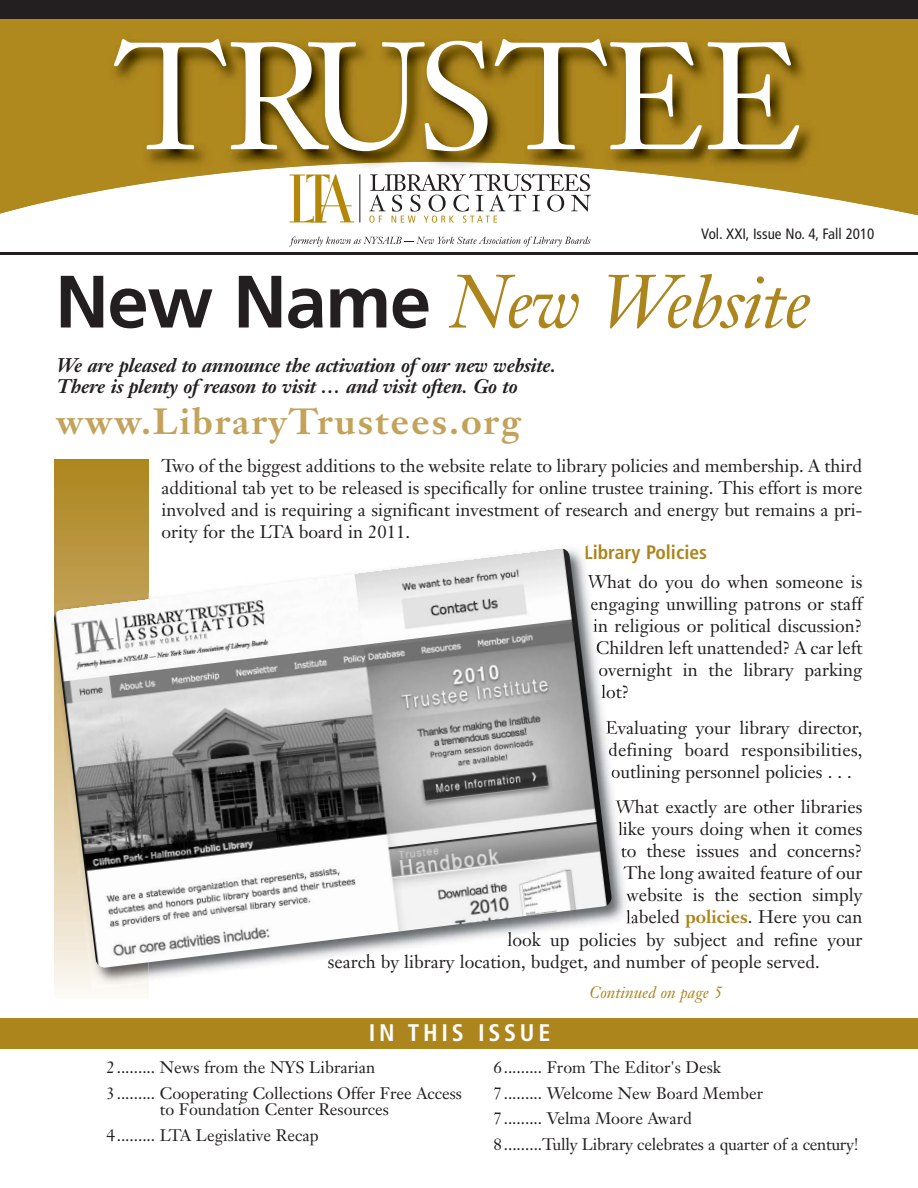
<style>
.page{position:relative;width:918px;height:1188px;background:#fff}
.page>*{position:absolute;margin:0;border:0;box-sizing:border-box;transform-origin:0 0}
.t1{font:150px "Janson Text";color:#fff;scale:.95 1}
.t2{font:italic 74.1px "Janson Text";letter-spacing:-.015em;color:#ad851d}
.t3{font:700 36px "Janson Text";letter-spacing:.055em;color:#c3a35b}
.t4{font:700 condensed 24px "Frutiger";letter-spacing:.155em;color:#fff}
.t5{font:italic 700 19.5px/21px "Janson Text";letter-spacing:-.015em;color:#231f20}
.t6{font:700 condensed 19.5px "Frutiger";color:#ad851d}
.t7{font:18px/22px "Janson Text";color:#231f20;text-align:justify}
.t8{font:16.5px/25.5px "Janson Text";color:#231f20}
.t9{font:italic 16.5px "Janson Text";color:#ad851d}
.t10{font:condensed 15px "Frutiger";color:#231f20}
.s1{font-family:"Frutiger";font-weight:700;font-style:normal;color:#231f20}
.s2{font-weight:700;color:#ad851d}
</style>
<div class="page">
<svg style="left:54px;top:459px;width:94px;height:535px;background:#b59136"></svg>
<img style="left:0;top:19px;width:918px;height:200px">
<hr style="left:0;top:252px;width:918px;height:3px;background:#231f20">
<div style="left:0;top:1018px;width:918px;height:30px;background:#ad851d"></div>
<svg style="left:369px;top:174px;width:222px;height:49px"></svg>
<hr style="left:359px;top:174px;width:1px;height:49px;background:#231f20">
<svg style="left:290px;top:175px;width:64px;height:47px"></svg>
<svg style="left:289px;top:237px;width:302px;height:9px"></svg>
<div style="left:0;top:0;width:918px;height:19px;background:#231f20"></div>
<img style="left:52px;top:539px;width:578px;height:444px">
<img style="left:54px;top:968px;width:94px;height:22px">
<svg style="left:612px;top:770px;width:4px;height:8px"></svg>
<svg style="left:615px;top:800px;width:5px;height:13px"></svg>
<svg style="left:618px;top:822px;width:5px;height:13px"></svg>
<svg style="left:621px;top:848px;width:5px;height:10px"></svg>
<svg style="left:623px;top:866px;width:5px;height:13px"></svg>
<svg style="left:626px;top:894px;width:5px;height:8px"></svg>
<img style="left:626px;top:910px;width:8px;height:14px">
<img style="left:53px;top:548px;width:559px;height:420px">
<h1 class="t1" style="left:115px;top:2px;width:724px">TRUSTEE</h1>
<p class="t10" style="left:701px;top:225px;width:175px">Vol. XXI, Issue No. 4, Fall 2010</p>
<h2 class="t2" style="left:55px;top:256px;width:758px"><span class="s1">New Name</span> New Website</h2>
<p class="t5" style="left:57px;top:355px;width:500px">We are pleased to announce the activation of our new website.<br>There is plenty of reason to visit … and visit often. Go to</p>
<h3 class="t3" style="left:56px;top:398px;width:466px">www.LibraryTrustees.org</h3>
<p class="t7" style="left:162px;top:455px;width:703px">Two of the biggest additions to the website relate to library policies and membership. A third additional tab yet to be released is specifically for online trustee training. This effort is more involved and is requiring a significant investment of research and energy but remains a pri&shy;ority for the LTA board in 2011.</p>
<p class="t6" style="left:584px;top:541px;width:125px">Library Policies</p>
<p class="t7" style="left:588px;top:570px;width:276px">What do you do when someone is</p>
<p class="t7" style="left:590px;top:592px;width:274px">engaging unwilling patrons or staff</p>
<p class="t7" style="left:593px;top:614px;width:271px">in religious or political discussion?</p>
<p class="t7" style="left:596px;top:636px;width:268px">Children left unattended? A car left</p>
<p class="t7" style="left:598px;top:659px;width:266px">overnight in the library parking</p>
<p class="t7" style="left:601px;top:681px;width:30px">lot?</p>
<p class="t7" style="left:606px;top:716px;width:259px">Evaluating your library director, defining board responsibilities, outlining personnel policies . . .</p>
<p class="t7" style="left:615px;top:796px;width:249px">What exactly are other libraries</p>
<p class="t7" style="left:618px;top:818px;width:246px">like yours doing when it comes</p>
<p class="t7" style="left:621px;top:840px;width:243px">to these issues and concerns?</p>
<p class="t7" style="left:623px;top:862px;width:241px">The long awaited feature of our</p>
<p class="t7" style="left:626px;top:884px;width:238px">website is the section simply</p>
<p class="t7" style="left:626px;top:906px;width:238px">labeled <span class="s2">policies</span>. Here you can</p>
<p class="t7" style="left:507px;top:928px;width:357px">look up policies by subject and refine your</p>
<p class="t7" style="left:328px;top:950px;width:494px">search by library location, budget, and number of people served.</p>
<p class="t9" style="left:590px;top:982px;width:134px">Continued on page 5</p>
<h3 class="t4" style="left:369px;top:1019px;width:183px">IN THIS ISSUE</h3>
<p class="t8" style="left:106px;top:1054px;width:357px">2......... News from the NYS Librarian<br>3......... Cooperating Collections Offer Free Access</p>
<p class="t8" style="left:106px;top:1096px;width:284px;text-indent:53px">to Foundation Center Resources<br>4......... LTA Legislative Recap</p>
<p class="t8" style="left:493px;top:1054px;width:367px">6......... From The Editor's Desk<br>7......... Welcome New Board Member<br>7......... Velma Moore Award<br>8.........Tully Library celebrates a quarter of a century!</p>
</div>
